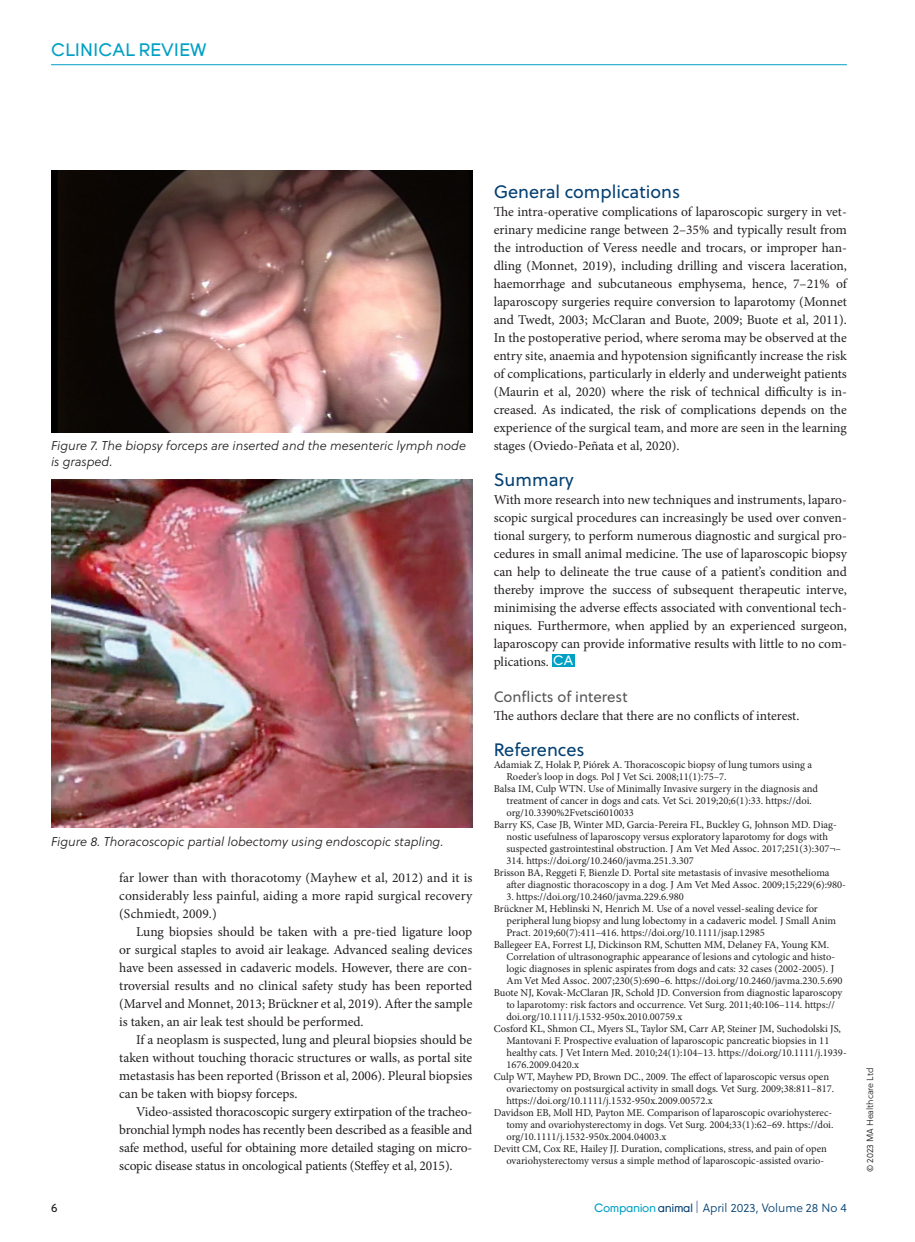
<style>
.page{position:relative;width:915px;height:1242px;background:#fff}
.page>*{position:absolute;margin:0;border:0;box-sizing:border-box;transform-origin:0 0}
.CA_subhead_A{font:18px "Soleil";color:#044072}
.t1{font:18px "Young";color:#00a0c4}
.CA_Conflict{font:15px "Soleil";color:#57585a}
.CA_body_no_indent{font:13.5px/18px "Minion Pro";color:#231f20;text-align:justify}
.CA_body_indent{font:13.5px/18px "Minion Pro";letter-spacing:-.005em;color:#231f20;text-align:justify}
.CA_caption{font:italic 12.75px/15.3px "Soleil Lt";color:#231f20}
.t2{font:12px "Soleil Lt";color:#044072}
.t3{font:12px "Soleil";color:#231f20}
.CA_refs{font:10.5px/12px "Minion Pro";color:#231f20}
.t4{font:9px "Soleil Lt";letter-spacing:-.01em;color:#231f20}
.s1{font-family:"Young";color:#fff}
.s2{font-family:"Young";color:#00a0c4}
.s3{font-family:"Young"}
.s4{font-family:"Soleil";color:#7185aa}
</style>
<div class="page">
<hr style="left:51px;top:64px;width:795px;height:1px;background:#00a0c4">
<div style="left:551px;top:654px;width:23px;height:12px;background:#00a0c4"></div>
<img style="left:51px;top:170px;width:421px;height:262px">
<img style="left:51px;top:480px;width:421px;height:347px">
<h1 class="t1" style="left:51px;top:40px;width:157px">CLINICAL REVIEW</h1>
<p class="CA_caption" style="left:51px;top:438px;width:416px">Figure 7. The biopsy forceps are inserted and the mesenteric lymph node is grasped.</p>
<p class="CA_caption" style="left:51px;top:833px;width:394px">Figure 8. Thoracoscopic partial lobectomy using endoscopic stapling.</p>
<p class="CA_body_no_indent" style="left:119px;top:869px;width:354px">far lower than with thoracotomy (Mayhew et al, 2012) and it is considerably less painful, aiding a more rapid surgical recovery (Schmiedt, 2009.)</p>
<p class="CA_body_indent" style="left:119px;top:923px;width:354px;text-indent:17px">Lung biopsies should be taken with a pre-tied ligature loop or surgical staples to avoid air leakage. Advanced sealing devices have been assessed in cadaveric models. However, there are con&shy;troversial results and no clinical safety study has been reported (Marvel and Monnet, 2013; Brückner et al, 2019). After the sample is taken, an air leak test should be performed.</p>
<p class="CA_body_indent" style="left:119px;top:1031px;width:354px;text-indent:17px">If a neoplasm is suspected, lung and pleural biopsies should be taken without touching thoracic structures or walls, as portal site metastasis has been reported (Brisson et al, 2006). Pleural biopsies can be taken with biopsy forceps.</p>
<p class="CA_body_indent" style="left:119px;top:1103px;width:354px;text-indent:17px">Video-assisted thoracoscopic surgery extirpation of the tracheo&shy;bronchial lymph nodes has recently been described as a feasible and safe method, useful for obtaining more detailed staging on micro&shy;scopic disease status in oncological patients (Steffey et al, 2015).</p>
<p class="CA_subhead_A" style="left:493px;top:179px;width:188px">General complications</p>
<p class="CA_body_no_indent" style="left:493px;top:203px;width:354px">The intra-operative complications of laparoscopic surgery in vet&shy;erinary medicine range between 2–35% and typically result from the introduction of Veress needle and trocars, or improper han&shy;dling (Monnet, 2019), including drilling and viscera laceration, haemorrhage and subcutaneous emphysema, hence, 7–21% of laparoscopy surgeries require conversion to laparotomy (Monnet and Twedt, 2003; McClaran and Buote, 2009; Buote et al, 2011).<br>In the postoperative period, where seroma may be observed at the entry site, anaemia and hypotension significantly increase the risk of complications, particularly in elderly and underweight patients (Maurin et al, 2020) where the risk of technical difficulty is in&shy;creased. As indicated, the risk of complications depends on the experience of the surgical team, and more are seen in the learning stages (Oviedo-Peñata et al, 2020).</p>
<p class="CA_subhead_A" style="left:493px;top:467px;width:82px">Summary</p>
<p class="CA_body_no_indent" style="left:493px;top:491px;width:354px">With more research into new techniques and instruments, laparo&shy;scopic surgical procedures can increasingly be used over conven&shy;tional surgery, to perform numerous diagnostic and surgical pro&shy;cedures in small animal medicine. The use of laparoscopic biopsy can help to delineate the true cause of a patient’s condition and thereby improve the success of subsequent therapeutic interve, minimising the adverse effects associated with conventional tech&shy;niques. Furthermore, when applied by an experienced surgeon, laparoscopy can provide informative results with little to no com&shy;plications. <span class="s1">CA</span></p>
<p class="CA_Conflict" style="left:493px;top:686px;width:135px">Conflicts of interest</p>
<p class="CA_body_no_indent" style="left:493px;top:707px;width:307px">The authors declare that there are no conflicts of interest.</p>
<p class="CA_subhead_A" style="left:493px;top:737px;width:92px">References</p>
<p class="CA_refs" style="left:506px;top:759px;width:307px;text-indent:-13px">Adamiak Z, Holak P, Piórek A. Thoracoscopic biopsy of lung tumors using a<br>Roeder’s loop in dogs. Pol J Vet Sci. 2008;11(1):75–7.</p>
<p class="CA_refs" style="left:506px;top:783px;width:313px;text-indent:-13px">Balsa IM, Culp WTN. Use of Minimally Invasive surgery in the diagnosis and treatment of cancer in dogs and cats. Vet Sci. 2019;20;6(1):33. https://doi. org/10.3390%2Fvetsci6010033</p>
<p class="CA_refs" style="left:506px;top:819px;width:336px;text-indent:-13px">Barry KS, Case JB, Winter MD, Garcia-Pereira FL, Buckley G, Johnson MD. Diag&shy;nostic usefulness of laparoscopy versus exploratory laparotomy for dogs with suspected gastrointestinal obstruction. J Am Vet Med Assoc. 2017;251(3):307¬– 314. https://doi.org/10.2460/javma.251.3.307</p>
<p class="CA_refs" style="left:506px;top:867px;width:341px;text-indent:-13px">Brisson BA, Reggeti F, Bienzle D. Portal site metastasis of invasive mesothelioma after diagnostic thoracoscopy in a dog. J Am Vet Med Assoc. 2009;15;229(6):980-</p>
<p class="CA_refs" style="left:506px;top:891px;width:179px">3. https://doi.org/10.2460/javma.229.6.980</p>
<p class="CA_refs" style="left:506px;top:903px;width:331px;text-indent:-13px">Brückner M, Heblinski N, Henrich M. Use of a novel vessel-sealing device for peripheral lung biopsy and lung lobectomy in a cadaveric model. J Small Anim<br>Pract. 2019;60(7):411–416. https://doi.org/10.1111/jsap.12985</p>
<p class="CA_refs" style="left:506px;top:939px;width:337px;text-indent:-13px">Ballegeer EA, Forrest LJ, Dickinson RM, Schutten MM, Delaney FA, Young KM.<br>Correlation of ultrasonographic appearance of lesions and cytologic and histo&shy;logic diagnoses in splenic aspirates from dogs and cats: 32 cases (2002-2005). J Am Vet Med Assoc. 2007;230(5):690–6. https://doi.org/10.2460/javma.230.5.690</p>
<p class="CA_refs" style="left:506px;top:987px;width:337px;text-indent:-13px">Buote NJ, Kovak-McClaran JR, Schold JD. Conversion from diagnostic laparoscopy to laparotomy: risk factors and occurrence. Vet Surg. 2011;40:106–114. https:// doi.org/10.1111/j.1532-950x.2010.00759.x</p>
<p class="CA_refs" style="left:506px;top:1023px;width:342px;text-indent:-13px">Cosford KL, Shmon CL, Myers SL, Taylor SM, Carr AP, Steiner JM, Suchodolski JS, Mantovani F. Prospective evaluation of laparoscopic pancreatic biopsies in 11 healthy cats. J Vet Intern Med. 2010;24(1):104–13. https://doi.org/10.1111/j.1939- 1676.2009.0420.x</p>
<p class="CA_refs" style="left:506px;top:1071px;width:329px;text-indent:-13px">Culp WT, Mayhew PD, Brown DC., 2009. The effect of laparoscopic versus open ovariectomy on postsurgical activity in small dogs. Vet Surg. 2009;38:811–817. https://doi.org/10.1111/j.1532-950x.2009.00572.x</p>
<p class="CA_refs" style="left:506px;top:1107px;width:328px;text-align:justify;text-indent:-13px">Davidson EB, Moll HD, Payton ME. Comparison of laparoscopic ovariohysterec&shy;tomy and ovariohysterectomy in dogs. Vet Surg. 2004;33(1):62–69. https://doi. org/10.1111/j.1532-950x.2004.04003.x</p>
<p class="CA_refs" style="left:493px;top:1143px;width:334px;text-align:right">Devitt CM, Cox RE, Hailey JJ. Duration, complications, stress, and pain of open ovariohysterectomy versus a simple method of laparoscopic-assisted ovario-</p>
<p class="t3" style="left:51px;top:1198px;width:8px">6</p>
<p class="t2" style="left:594px;top:1199px;width:254px"><span class="s2">Companion</span> <span class="s3">animal</span> <span class="s4">|</span> April 2023, Volume 28 No 4</p>
<p class="t4" style="left:863px;top:1171px;width:106px;rotate:-90deg">© 2023 MA Healthcare Ltd</p>
</div>
